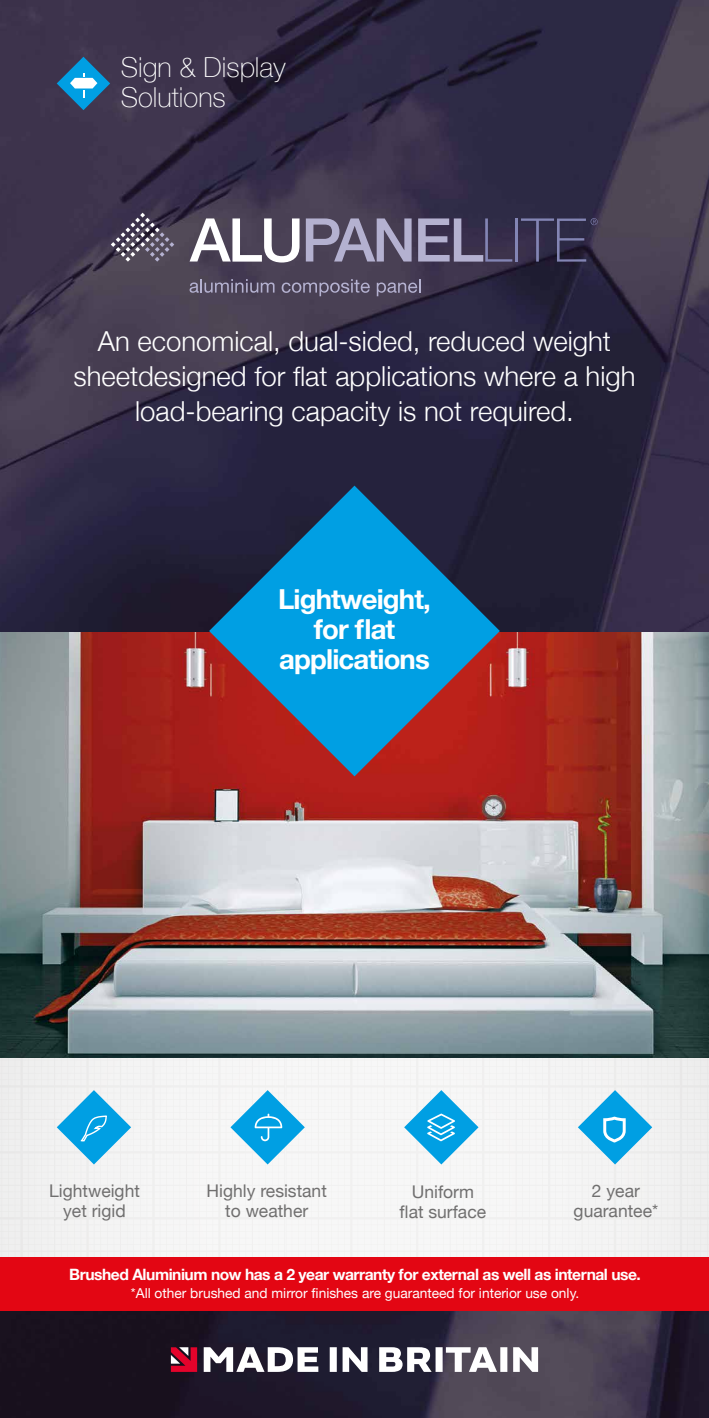
<style>
.page{position:relative;width:709px;height:1418px;background:#fff}
.page>*{position:absolute;margin:0;border:0;box-sizing:border-box;transform-origin:0 0}
.t1{font:300 27.5px/35px "Helvetica Neue";color:#fff;text-align:center}
.t2{font:700 27.5px/30px "Helvetica Neue";letter-spacing:-.03em;color:#fff;text-align:center}
.t3{font:100 27.5px/30px "Helvetica Neue";color:#fff}
.t4{font:17.5px/20px "Helvetica Neue";color:#706f6f;text-align:center}
.t5{font:700 15.5px "Helvetica Neue";letter-spacing:-.03em;color:#fff}
.t6{font:13.75px "Helvetica Neue";color:#fff}
</style>
<div class="page">
<img style="left:0;top:0;width:709px;height:632px">
<img style="left:0;top:632px;width:709px;height:303px">
<svg style="left:209px;top:485px;width:291px;height:291px;background:#355f86"></svg>
<svg style="left:0;top:935px;width:709px;height:322px"></svg>
<svg style="left:57px;top:57px;width:53px;height:53px;background:#37749c"></svg>
<img style="left:0;top:1310px;width:709px;height:107px">
<svg style="left:171px;top:1347px;width:26px;height:24px"></svg>
<svg style="left:204px;top:1347px;width:334px;height:24px"></svg>
<svg style="left:111px;top:213px;width:63px;height:49px;background:#5d5568"></svg>
<svg style="left:189px;top:218px;width:110px;height:44px"></svg>
<svg style="left:306px;top:218px;width:105px;height:43px;background:#7d7791"></svg>
<svg style="left:418px;top:218px;width:94px;height:43px;background:#5f5876"></svg>
<hr style="left:515px;top:218px;width:3px;height:43px;background:#8385b4">
<svg style="left:521px;top:218px;width:76px;height:43px;background:#3a3553"></svg>
<svg style="left:189px;top:279px;width:85px;height:14px"></svg>
<svg style="left:282px;top:279px;width:88px;height:17px"></svg>
<svg style="left:377px;top:279px;width:43px;height:17px"></svg>
<div style="left:0;top:1257px;width:709px;height:53px;background:#e30613"></div>
<p class="t3" style="left:121px;top:51px;width:166px">Sign &amp; Display<br>Solutions</p>
<p class="t1" style="left:73px;top:321px;width:563px">An economical, dual-sided, reduced weight sheetdesigned for flat applications where a high load-bearing capacity is not required.</p>
<p class="t2" style="left:278px;top:585px;width:154px">Lightweight, for flat applications</p>
<p class="t4" style="left:207px;top:1181px;width:122px">Highly resistant to weather</p>
<p class="t4" style="left:573px;top:1181px;width:86px">2 year guarantee*</p>
<p class="t4" style="left:49px;top:1181px;width:92px">Lightweight yet rigid</p>
<p class="t4" style="left:399px;top:1182px;width:88px">Uniform flat surface</p>
<p class="t5" style="left:69px;top:1261px;width:573px">Brushed Aluminium now has a 2 year warranty for external as well as internal use.</p>
<p class="t6" style="left:131px;top:1283px;width:450px">*All other brushed and mirror finishes are guaranteed for interior use only.</p>
</div>
